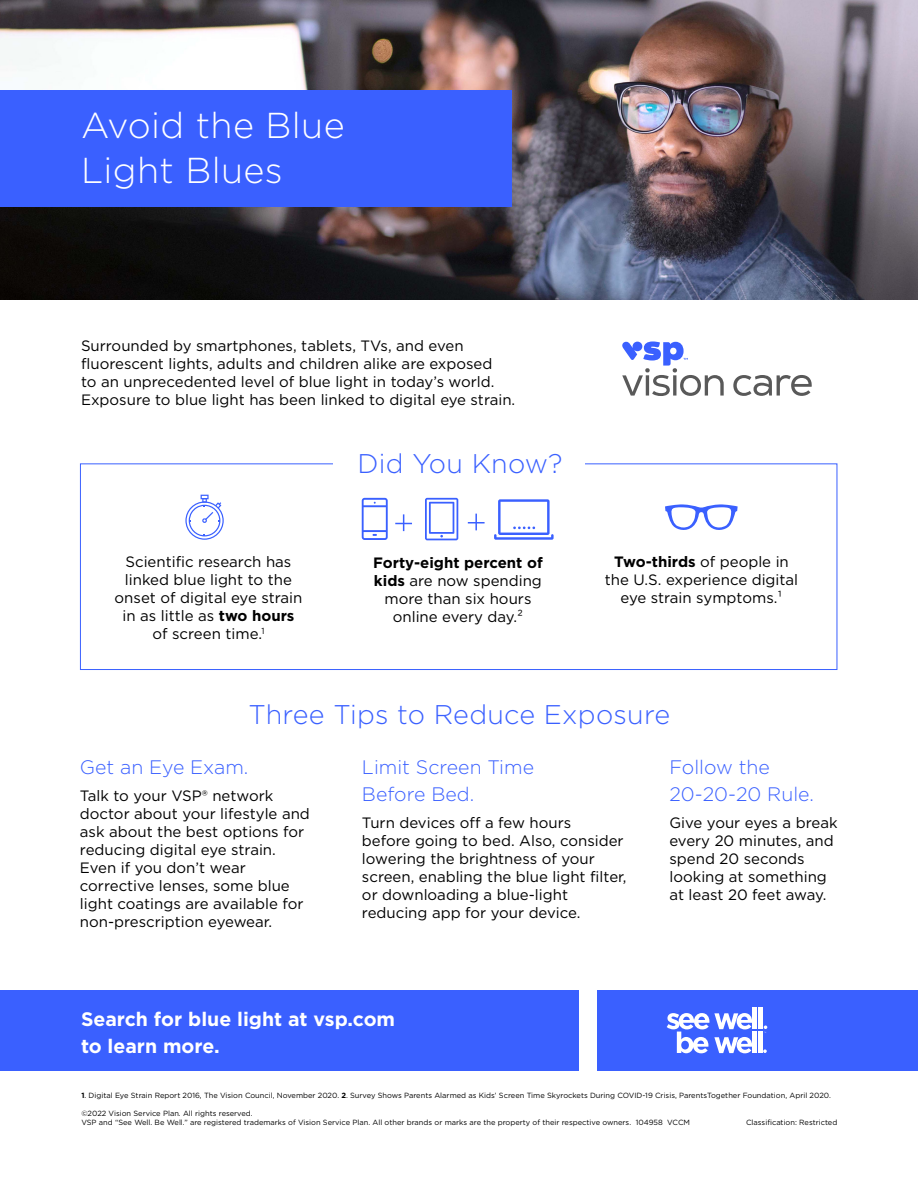
<style>
.page{position:relative;width:918px;height:1188px;background:#fff}
.page>*{position:absolute;margin:0;border:0;box-sizing:border-box;transform-origin:0 0}
.t1{font:300 36px/45px "Gotham";letter-spacing:.01em;color:#fff}
.t2{font:300 27px "Gotham";letter-spacing:.01em;color:#3a60ff}
.t3{font:300 19.5px/27px "Gotham";color:#3a60ff}
.t4{font:700 19.5px/27px "Gotham";color:#fff}
.t5{font:15px/18px "Gotham";color:#000}
.t6{font:7.5px/9px "Gotham";color:#000}
.s1{font-weight:700}
</style>
<div class="page">
<img style="left:0;top:0;width:918px;height:300px">
<div style="left:0;top:90px;width:511px;height:117px;background:#3a60ff"></div>
<div style="left:80px;top:463px;width:757px;height:207px;border:1px solid #3a60ff"></div>
<div style="left:333px;top:434px;width:252px;height:44px;background:#fff"></div>
<svg style="left:185px;top:495px;width:39px;height:45px"></svg>
<svg style="left:362px;top:498px;width:26px;height:42px"></svg>
<svg style="left:425px;top:498px;width:33px;height:42px"></svg>
<svg style="left:494px;top:499px;width:60px;height:41px"></svg>
<svg style="left:395px;top:514px;width:17px;height:17px"></svg>
<svg style="left:468px;top:514px;width:17px;height:16px"></svg>
<svg style="left:665px;top:504px;width:73px;height:26px"></svg>
<div style="left:597px;top:990px;width:321px;height:81px;background:#3a60ff"></div>
<hr style="left:753px;top:1008px;width:4px;height:21px;background:#fff">
<div style="left:758px;top:1008px;width:5px;height:21px;background:#fff"></div>
<svg style="left:667px;top:1013px;width:85px;height:40px"></svg>
<hr style="left:753px;top:1032px;width:4px;height:21px;background:#fff">
<div style="left:758px;top:1032px;width:5px;height:21px;background:#fff"></div>
<svg style="left:764px;top:1025px;width:3px;height:8px"></svg>
<svg style="left:763px;top:1049px;width:4px;height:4px"></svg>
<div style="left:0;top:990px;width:579px;height:81px;background:#3a60ff"></div>
<svg style="left:622px;top:341px;width:190px;height:55px"></svg>
<h1 class="t1" style="left:81px;top:102px;width:265px">Avoid the Blue<br>Light Blues</h1>
<p class="t5" style="left:81px;top:336px;width:436px">Surrounded by smartphones, tablets, TVs, and even fluorescent lights, adults and children alike are exposed<br>to an unprecedented level of blue light in today’s world.<br>Exposure to blue light has been linked to digital eye strain.</p>
<h2 class="t2" style="left:357px;top:446px;width:207px">Did You Know?</h2>
<p class="t5" style="left:115px;top:552px;width:189px;text-align:center">Scientific research has linked blue light to the onset of digital eye strain in as little as <span class="s1">two hours </span>of screen time.<sup>1</sup></p>
<p class="t5" style="left:373px;top:553px;width:171px;text-align:center"><span class="s1">Forty-eight percent of kids</span> are now spending more than six hours online every day.²</p>
<p class="t5" style="left:605px;top:552px;width:195px;text-align:center"><span class="s1">Two-thirds</span> of people in the U.S. experience digital eye strain symptoms.¹</p>
<h2 class="t2" style="left:248px;top:698px;width:423px">Three Tips to Reduce Exposure</h2>
<h3 class="t3" style="left:80px;top:753px;width:170px">Get an Eye Exam.</h3>
<p class="t5" style="left:80px;top:786px;width:231px">Talk to your VSP® network doctor about your lifestyle and ask about the best options for reducing digital eye strain.<br>Even if you don’t wear corrective lenses, some blue light coatings are available for non-prescription eyewear.</p>
<h3 class="t3" style="left:362px;top:753px;width:174px">Limit Screen Time<br>Before Bed.</h3>
<p class="t5" style="left:362px;top:813px;width:266px">Turn devices off a few hours<br>before going to bed. Also, consider lowering the brightness of your screen, enabling the blue light filter, or downloading a blue-light reducing app for your device.</p>
<h3 class="t4" style="left:81px;top:1005px;width:316px">Search for blue light at vsp.com to learn more.</h3>
<h3 class="t3" style="left:669px;top:753px;width:146px">Follow the<br>20-20-20 Rule.</h3>
<p class="t5" style="left:669px;top:813px;width:170px">Give your eyes a break every 20 minutes, and spend 20 seconds looking at something at least 20 feet away.</p>
<p class="t6" style="left:81px;top:1091px;width:751px"><span class="s1">1</span>. Digital Eye Strain Report 2016, The Vision Council, November 2020. <span class="s1">2</span>. Survey Shows Parents Alarmed as Kids’ Screen Time Skyrockets During COVID-19 Crisis, ParentsTogether Foundation, April 2020.</p>
<p class="t6" style="left:81px;top:1109px;width:610px">©2022 Vision Service Plan. All rights reserved.<br>VSP and “See Well. Be Well.” are registered trademarks of Vision Service Plan. All other brands or marks are the property of their respective owners. 104958 VCCM</p>
<p class="t6" style="left:746px;top:1118px;width:93px">Classification: Restricted</p>
</div>
